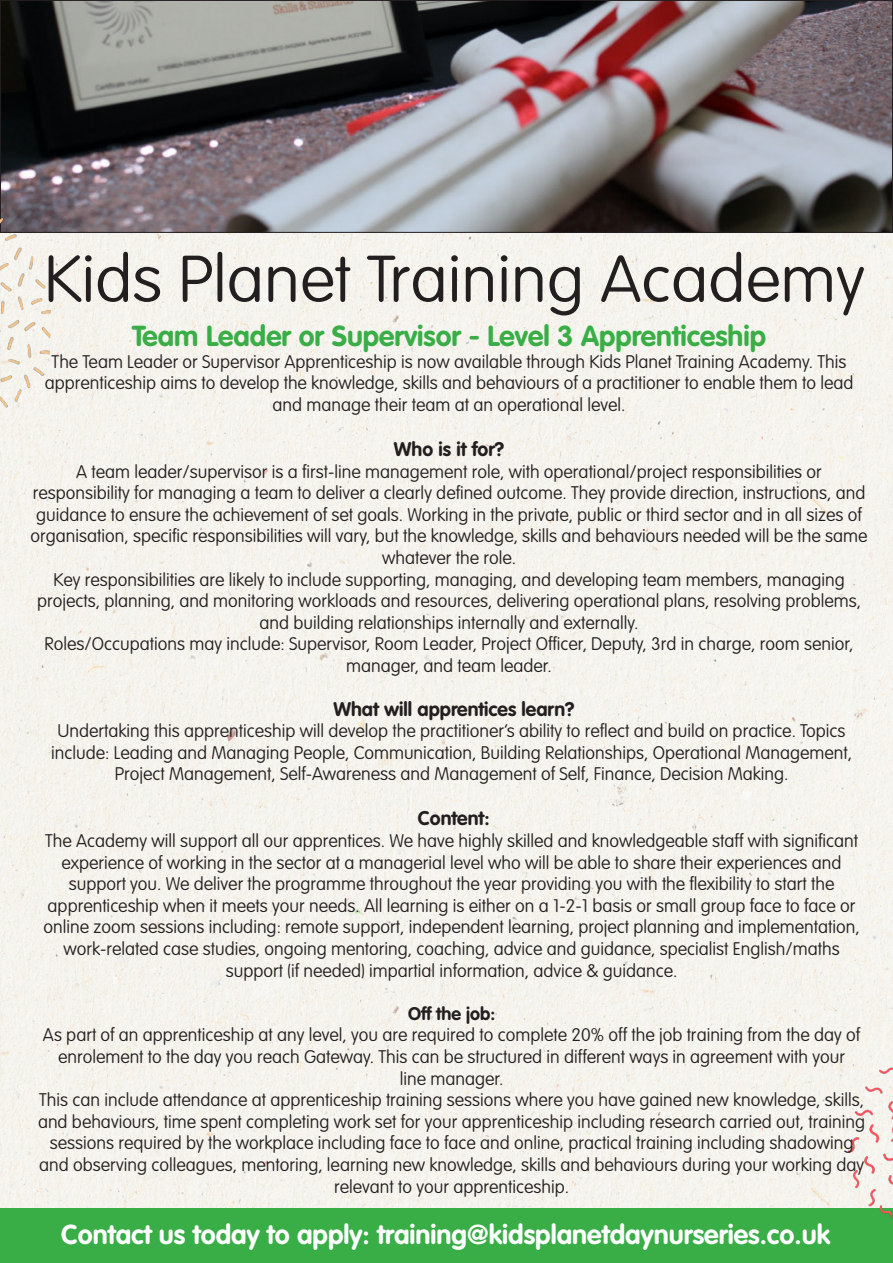
<style>
.page{position:relative;width:893px;height:1263px;background:#fff}
.page>*{position:absolute;margin:0;border:0;box-sizing:border-box;transform-origin:0 0}
.t1{font:100 64.5px "VAG Rounded Std";color:#231f20;scale:1.04 1}
.t2{font:700 28.5px "VAG Rounded Std";color:#39ae46}
.t3{font:700 27px "VAG Rounded Std";color:#fff}
.t4{font:700 19.5px "VAG Rounded Std";color:#231f20}
.t5{font:100 18px/21.6px "VAG Rounded Std";color:#231f20;text-align:center}
.t6{font:700 18px "VAG Rounded Std";color:#231f20}
</style>
<div class="page">
<div style="left:0;top:233px;width:893px;height:976px;background:#f5f3ee"></div>
<img style="left:2px;top:2px;width:889px;height:229px">
<div style="left:0;top:0;width:893px;height:233px;border:1px solid #231f20"></div>
<div style="left:0;top:1209px;width:893px;height:54px;background:#39ae46"></div>
<img style="left:0;top:200px;width:54px;height:266px">
<img style="left:848px;top:998px;width:45px;height:221px">
<p class="t1" style="left:44px;top:242px;width:790px">Kids Planet Training Academy</p>
<p class="t2" style="left:132px;top:319px;width:635px">Team Leader or Supervisor - Level 3 Apprenticeship</p>
<p class="t5" style="left:52px;top:351px;width:796px">The Team Leader or Supervisor Apprenticeship is now available through Kids Planet Training Academy. This</p>
<p class="t5" style="left:45px;top:373px;width:810px">apprenticeship aims to develop the knowledge, skills and behaviours of a practitioner to enable them to lead and manage their team at an operational level.</p>
<p class="t4" style="left:394px;top:438px;width:112px">Who is it for?</p>
<p class="t5" style="left:76px;top:461px;width:747px">A team leader/supervisor is a first-line management role, with operational/project responsibilities or</p>
<p class="t5" style="left:31px;top:483px;width:838px">responsibility for managing a team to deliver a clearly defined outcome. They provide direction, instructions, and guidance to ensure the achievement of set goals. Working in the private, public or third sector and in all sizes of organisation, specific responsibilities will vary, but the knowledge, skills and behaviours needed will be the same whatever the role.</p>
<p class="t5" style="left:53px;top:569px;width:793px">Key responsibilities are likely to include supporting, managing, and developing team members, managing</p>
<p class="t5" style="left:37px;top:591px;width:825px">projects, planning, and monitoring workloads and resources, delivering operational plans, resolving problems, and building relationships internally and externally.</p>
<p class="t5" style="left:45px;top:634px;width:810px">Roles/Occupations may include: Supervisor, Room Leader, Project Officer, Deputy, 3rd in charge, room senior, manager, and team leader.</p>
<p class="t4" style="left:333px;top:697px;width:243px">What will apprentices learn?</p>
<p class="t5" style="left:51px;top:721px;width:802px">Undertaking this apprenticeship will develop the practitioner’s ability to reflect and build on practice. Topics include: Leading and Managing People, Communication, Building Relationships, Operational Management,<br>Project Management, Self-Awareness and Management of Self, Finance, Decision Making.</p>
<p class="t4" style="left:418px;top:807px;width:73px">Content:</p>
<p class="t5" style="left:45px;top:830px;width:814px">The Academy will support all our apprentices. We have highly skilled and knowledgeable staff with significant experience of working in the sector at a managerial level who will be able to share their experiences and</p>
<p class="t5" style="left:69px;top:874px;width:767px">support you. We deliver the programme throughout the year providing you with the flexibility to start the</p>
<p class="t5" style="left:44px;top:895px;width:818px">apprenticeship when it meets your needs. All learning is either on a 1-2-1 basis or small group face to face or online zoom sessions including: remote support, independent learning, project planning and implementation, work-related case studies, ongoing mentoring, coaching, advice and guidance, specialist English/maths</p>
<p class="t5" style="left:226px;top:960px;width:453px">support (if needed) impartial information, advice &amp; guidance.</p>
<p class="t6" style="left:408px;top:1003px;width:89px">Off the job:</p>
<p class="t5" style="left:43px;top:1025px;width:819px">As part of an apprenticeship at any level, you are required to complete 20% off the job training from the day of enrolement to the day you reach Gateway. This can be structured in different ways in agreement with your</p>
<p class="t5" style="left:400px;top:1068px;width:105px">line manager.</p>
<p class="t5" style="left:38px;top:1090px;width:829px">This can include attendance at apprenticeship training sessions where you have gained new knowledge, skills, and behaviours, time spent completing work set for your apprenticeship including research carried out, training sessions required by the workplace including face to face and online, practical training including shadowing and observing colleagues, mentoring, learning new knowledge, skills and behaviours during your working day relevant to your apprenticeship.</p>
<p class="t3" style="left:61px;top:1218px;width:770px">Contact us today to apply: training@kidsplanetdaynurseries.co.uk</p>
</div>
